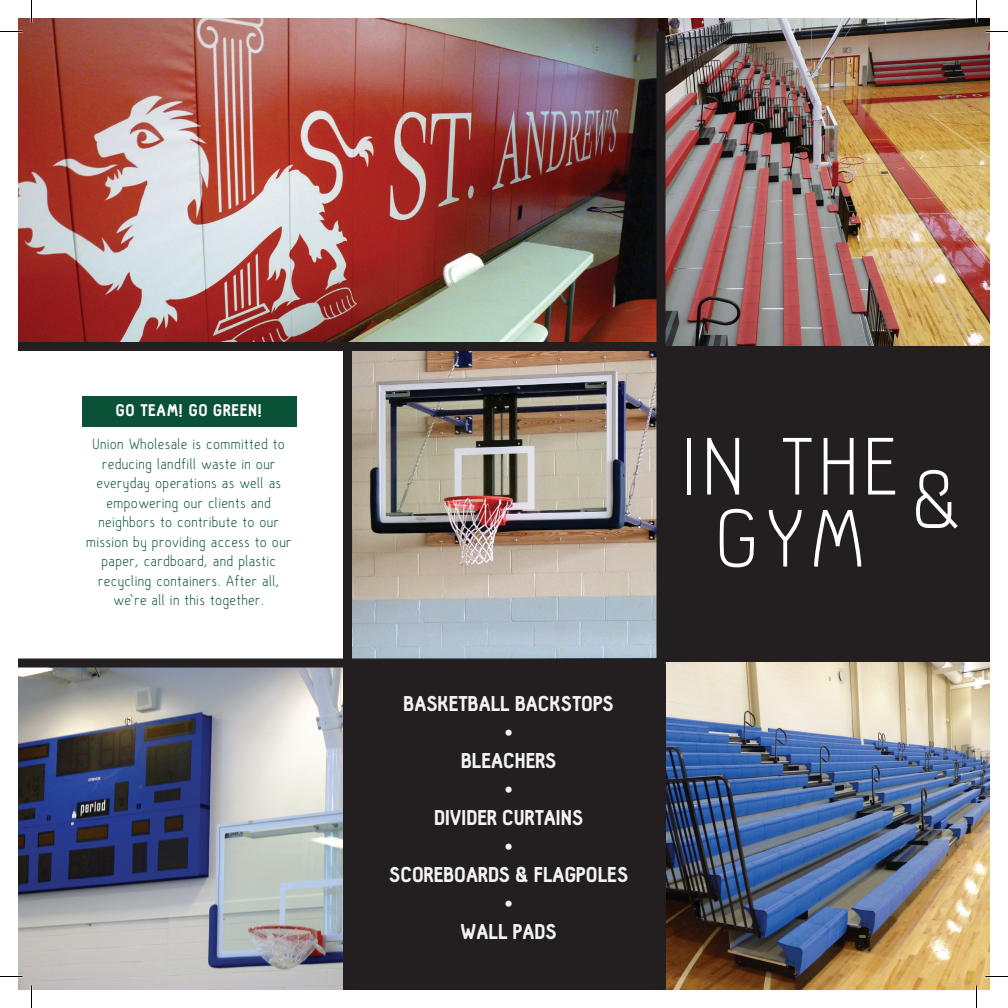
<style>
.page{position:relative;width:1008px;height:1008px;background:#fff}
.page>*{position:absolute;margin:0;border:0;box-sizing:border-box;transform-origin:0 0}
.t1{font:300 90px/72px "Hallosans";letter-spacing:.08em;color:#fff;text-align:center}
.t2{font:900 21px/28.5px "Hallosans";color:#fff;text-align:center}
.t3{font:300 16.5px/19.5px "Hallosans";letter-spacing:.04em;color:#095137;text-align:center}
.t4{font:900 16.5px "Hallosans";letter-spacing:.04em;color:#fff}
</style>
<div class="page">
<img style="left:666px;top:662px;width:324px;height:328px">
<div style="left:351px;top:665px;width:315px;height:325px;background:#231f20"></div>
<img style="left:18px;top:18px;width:640px;height:324px">
<img style="left:352px;top:351px;width:305px;height:308px">
<img style="left:658px;top:18px;width:332px;height:328px">
<img style="left:18px;top:668px;width:325px;height:322px">
<div style="left:343px;top:346px;width:9px;height:644px;background:#231f20"></div>
<div style="left:657px;top:32px;width:9px;height:944px;background:#231f20"></div>
<div style="left:661px;top:346px;width:329px;height:316px;background:#231f20"></div>
<div style="left:18px;top:342px;width:643px;height:9px;background:#231f20"></div>
<div style="left:18px;top:659px;width:648px;height:9px;background:#231f20"></div>
<div style="left:82px;top:396px;width:214px;height:31px;background:#095137"></div>
<svg style="left:0;top:31px;width:22px;height:1px"></svg>
<svg style="left:986px;top:31px;width:22px;height:1px"></svg>
<svg style="left:0;top:976px;width:22px;height:1px"></svg>
<svg style="left:986px;top:976px;width:22px;height:1px"></svg>
<svg style="left:31px;top:0;width:1px;height:22px"></svg>
<svg style="left:31px;top:986px;width:1px;height:22px"></svg>
<svg style="left:976px;top:0;width:1px;height:22px"></svg>
<svg style="left:976px;top:986px;width:1px;height:22px"></svg>
<p class="t4" style="left:116px;top:401px;width:148px">GO TEAM! GO GREEN!</p>
<p class="t3" style="left:86px;top:434px;width:207px">Union Wholesale is committed to reducing landfill waste in our everyday operations as well as empowering our clients and neighbors to contribute to our mission by providing access to our paper, cardboard, and plastic recycling containers. After all, we’re all in this together.</p>
<p class="t2" style="left:389px;top:690px;width:241px">BASKETBALL BACKSTOPS<br>•<br>BLEACHERS<br>•<br>DIVIDER CURTAINS<br>•<br>SCOREBOARDS &amp; FLAGPOLES •<br>WALL PADS</p>
<h1 class="t1" style="left:684px;top:432px;width:216px">IN THE<br>GYM</h1>
<h1 class="t1" style="left:912px;top:465px;width:52px">&amp;</h1>
</div>
